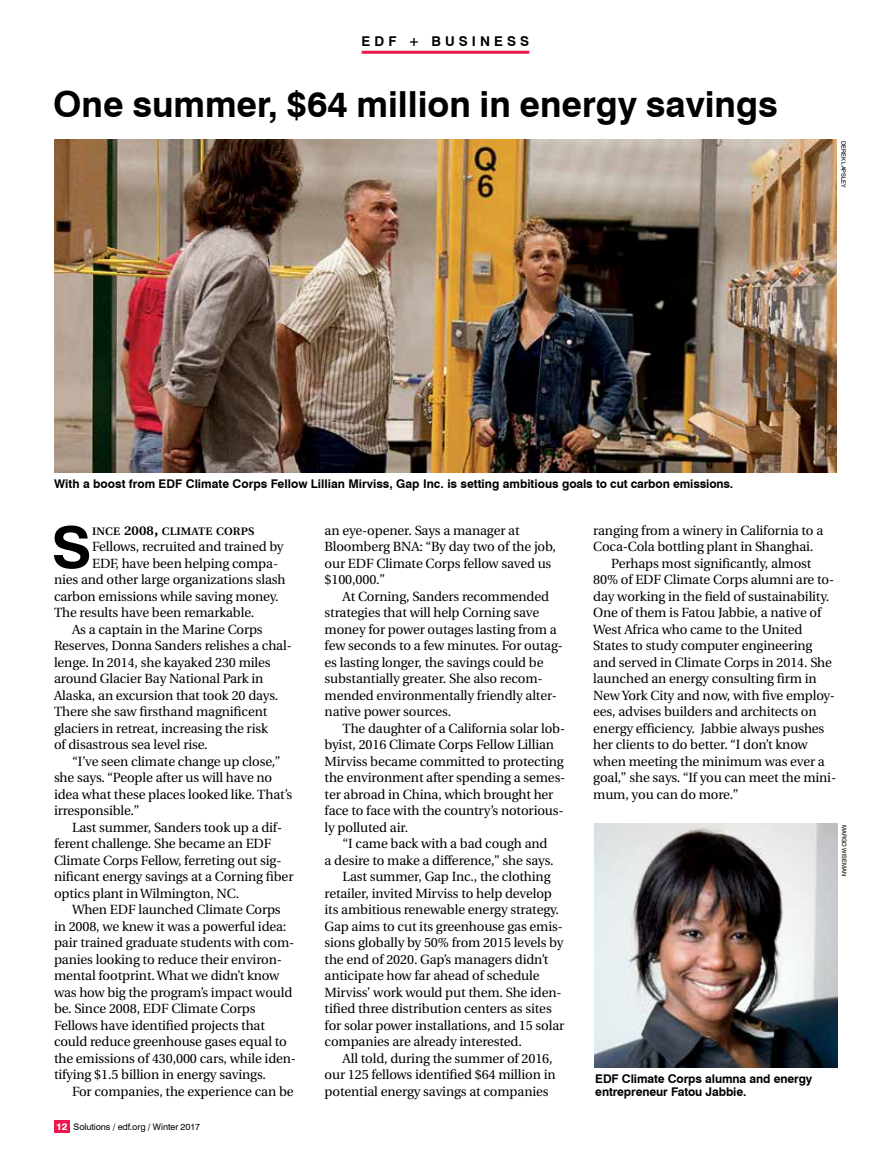
<style>
.page{position:relative;width:891px;height:1161px;background:#fff}
.page>*{position:absolute;margin:0;border:0;box-sizing:border-box;transform-origin:0 0}
.t1{font:700 57.15px "Swiss 721 BT";color:#000;scale:1.05 1}
.t2{font:700 36px "Swiss 721 BT";color:#000}
.t3{font:700 13.5px "Swiss 721 BT";letter-spacing:.3em;color:#000}
.t4{font:13.35px/16.5px "Utopia";letter-spacing:-.01em;color:#000}
.t5{font:700 12px/12.8px "Swiss 721 BT";letter-spacing:-.01em;color:#000}
.t6{font:600 10.8px "Utopia";letter-spacing:.015em;color:#000;scale:1.05 1}
.t7{font:9px "Swiss 721 BT";letter-spacing:-.01em;color:#000}
.t8{font:6px "Swiss 721 BT";color:#000}
.s1{font-size:12.75px}
.s2{font-size:15.45px}
.s3{font-weight:800;font-size:9.6px;color:#fff}
</style>
<div class="page">
<div style="left:54px;top:1120px;width:15px;height:13px;background:#ed174c"></div>
<img style="left:54px;top:140px;width:783px;height:332px">
<img style="left:594px;top:824px;width:244px;height:244px">
<hr style="left:362px;top:51px;width:167px;height:3px;background:#ed174c">
<p class="t3" style="left:362px;top:33px;width:169px">EDF + BUSINESS</p>
<h2 class="t2" style="left:53px;top:82px;width:726px">One summer, $64 million in energy savings</h2>
<p class="t8" style="left:847px;top:141px;width:48px;rotate:90deg">DEREK LAPSLEY</p>
<p class="t5" style="left:54px;top:477px;width:681px">With a boost from EDF Climate Corps Fellow Lillian Mirviss, Gap Inc. is setting ambitious goals to cut carbon emissions.</p>
<h1 class="t1" style="left:52px;top:513px;width:40px">S</h1>
<p class="t6" style="left:92px;top:525px;width:156px">INCE <span class="s1">2008</span><span class="s2">,</span> CLIMATE CORPS</p>
<p class="t4" style="left:92px;top:539px;width:193px">Fellows, recruited and trained by</p>
<p class="t4" style="left:92px;top:555px;width:188px">EDF, have been helping compa-</p>
<p class="t4" style="left:54px;top:572px;width:233px">nies and other large organizations slash</p>
<p class="t4" style="left:54px;top:588px;width:226px">carbon emissions while saving money.</p>
<p class="t4" style="left:54px;top:605px;width:202px">The results have been remarkable.</p>
<p class="t4" style="left:72px;top:621px;width:192px">As a captain in the Marine Corps</p>
<p class="t4" style="left:54px;top:638px;width:239px">Reserves, Donna Sanders relishes a chal-</p>
<p class="t4" style="left:54px;top:654px;width:218px">lenge. In 2014, she kayaked 230 miles</p>
<p class="t4" style="left:54px;top:671px;width:211px">around Glacier Bay National Park in</p>
<p class="t4" style="left:54px;top:687px;width:226px">Alaska, an excursion that took 20 days.</p>
<p class="t4" style="left:54px;top:704px;width:215px">There she saw firsthand magnificent</p>
<p class="t4" style="left:54px;top:720px;width:216px">glaciers in retreat, increasing the risk</p>
<p class="t4" style="left:54px;top:737px;width:155px">of disastrous sea level rise.</p>
<p class="t4" style="left:72px;top:753px;width:210px">“I’ve seen climate change up close,”</p>
<p class="t4" style="left:54px;top:770px;width:220px">she says. “People after us will have no</p>
<p class="t4" style="left:54px;top:786px;width:240px">idea what these places looked like. That’s</p>
<p class="t4" style="left:54px;top:803px;width:87px">irresponsible.”</p>
<p class="t4" style="left:72px;top:819px;width:212px">Last summer, Sanders took up a dif-</p>
<p class="t4" style="left:54px;top:836px;width:219px">ferent challenge. She became an EDF</p>
<p class="t4" style="left:54px;top:852px;width:229px">Climate Corps Fellow, ferreting out sig-</p>
<p class="t4" style="left:54px;top:869px;width:241px">nificant energy savings at a Corning fiber</p>
<p class="t4" style="left:54px;top:885px;width:187px">optics plant in Wilmington, NC.</p>
<p class="t4" style="left:72px;top:902px;width:210px">When EDF launched Climate Corps</p>
<p class="t4" style="left:54px;top:918px;width:234px">in 2008, we knew it was a powerful idea:</p>
<p class="t4" style="left:54px;top:935px;width:242px">pair trained graduate students with com-</p>
<p class="t4" style="left:54px;top:951px;width:230px">panies looking to reduce their environ-</p>
<p class="t4" style="left:54px;top:968px;width:227px">mental footprint. What we didn’t know</p>
<p class="t4" style="left:54px;top:984px;width:240px">was how big the program’s impact would</p>
<p class="t4" style="left:54px;top:1001px;width:203px">be. Since 2008, EDF Climate Corps</p>
<p class="t4" style="left:54px;top:1017px;width:213px">Fellows have identified projects that</p>
<p class="t4" style="left:54px;top:1034px;width:234px">could reduce greenhouse gases equal to</p>
<p class="t4" style="left:54px;top:1050px;width:244px">the emissions of 430,000 cars, while iden-</p>
<p class="t4" style="left:54px;top:1067px;width:213px">tifying $1.5 billion in energy savings.</p>
<p class="t4" style="left:72px;top:1083px;width:223px">For companies, the experience can be</p>
<p class="t7" style="left:56px;top:1121px;width:146px"><span class="s3">12</span> Solutions / edf.org / Winter 2017</p>
<p class="t4" style="left:325px;top:522px;width:233px">an eye-opener. Says a manager at<br>Bloomberg BNA: “By day two of the job, our EDF Climate Corps fellow saved us $100,000.”</p>
<p class="t4" style="left:325px;top:588px;width:240px;text-indent:18px">At Corning, Sanders recommended strategies that will help Corning save money for power outages lasting from a few seconds to a few minutes. For outag&shy;es lasting longer, the savings could be substantially greater. She also recom&shy;mended environmentally friendly alter&shy;native power sources.</p>
<p class="t4" style="left:325px;top:720px;width:242px;text-indent:18px">The daughter of a California solar lob&shy;byist, 2016 Climate Corps Fellow Lillian Mirviss became committed to protecting the environment after spending a semes&shy;ter abroad in China, which brought her face to face with the country’s notorious&shy;ly polluted air.</p>
<p class="t4" style="left:343px;top:836px;width:206px">“I came back with a bad cough and</p>
<p class="t4" style="left:325px;top:852px;width:231px">a desire to make a difference,” she says.</p>
<p class="t4" style="left:343px;top:869px;width:210px">Last summer, Gap Inc., the clothing</p>
<p class="t4" style="left:325px;top:885px;width:229px">retailer, invited Mirviss to help develop</p>
<p class="t4" style="left:325px;top:902px;width:236px">its ambitious renewable energy strategy.</p>
<p class="t4" style="left:325px;top:918px;width:240px">Gap aims to cut its greenhouse gas emis-</p>
<p class="t4" style="left:325px;top:935px;width:240px">sions globally by 50% from 2015 levels by</p>
<p class="t4" style="left:325px;top:951px;width:225px">the end of 2020. Gap’s managers didn’t</p>
<p class="t4" style="left:325px;top:968px;width:216px">anticipate how far ahead of schedule</p>
<p class="t4" style="left:325px;top:984px;width:239px">Mirviss’ work would put them. She iden-</p>
<p class="t4" style="left:325px;top:1001px;width:229px">tified three distribution centers as sites</p>
<p class="t4" style="left:325px;top:1017px;width:241px">for solar power installations, and 15 solar</p>
<p class="t4" style="left:325px;top:1034px;width:199px">companies are already interested.</p>
<p class="t4" style="left:343px;top:1050px;width:212px">All told, during the summer of 2016,</p>
<p class="t4" style="left:325px;top:1067px;width:233px">our 125 fellows identified $64 million in</p>
<p class="t4" style="left:325px;top:1083px;width:226px">potential energy savings at companies</p>
<p class="t4" style="left:593px;top:522px;width:232px">ranging from a winery in California to a</p>
<p class="t4" style="left:593px;top:539px;width:222px">Coca-Cola bottling plant in Shanghai.</p>
<p class="t4" style="left:611px;top:555px;width:202px">Perhaps most significantly, almost</p>
<p class="t4" style="left:593px;top:572px;width:242px">80% of EDF Climate Corps alumni are to-</p>
<p class="t4" style="left:593px;top:588px;width:238px">day working in the field of sustainability.</p>
<p class="t4" style="left:593px;top:605px;width:230px">One of them is Fatou Jabbie, a native of</p>
<p class="t4" style="left:593px;top:621px;width:211px">West Africa who came to the United</p>
<p class="t4" style="left:593px;top:638px;width:221px">States to study computer engineering</p>
<p class="t4" style="left:593px;top:654px;width:240px">and served in Climate Corps in 2014. She</p>
<p class="t4" style="left:593px;top:671px;width:225px">launched an energy consulting firm in</p>
<p class="t4" style="left:593px;top:687px;width:243px">New York City and now, with five employ-</p>
<p class="t4" style="left:593px;top:704px;width:225px">ees, advises builders and architects on</p>
<p class="t4" style="left:593px;top:720px;width:233px">energy efficiency. Jabbie always pushes</p>
<p class="t4" style="left:593px;top:737px;width:216px">her clients to do better. “I don’t know</p>
<p class="t4" style="left:593px;top:753px;width:233px">when meeting the minimum was ever a</p>
<p class="t4" style="left:593px;top:770px;width:244px">goal,” she says. “If you can meet the mini-</p>
<p class="t4" style="left:593px;top:786px;width:147px">mum, you can do more.”</p>
<p class="t8" style="left:848px;top:825px;width:53px;rotate:90deg">MARGO WISEMAN</p>
<p class="t5" style="left:595px;top:1072px;width:218px">EDF Climate Corps alumna and energy entrepreneur Fatou Jabbie.</p>
</div>
